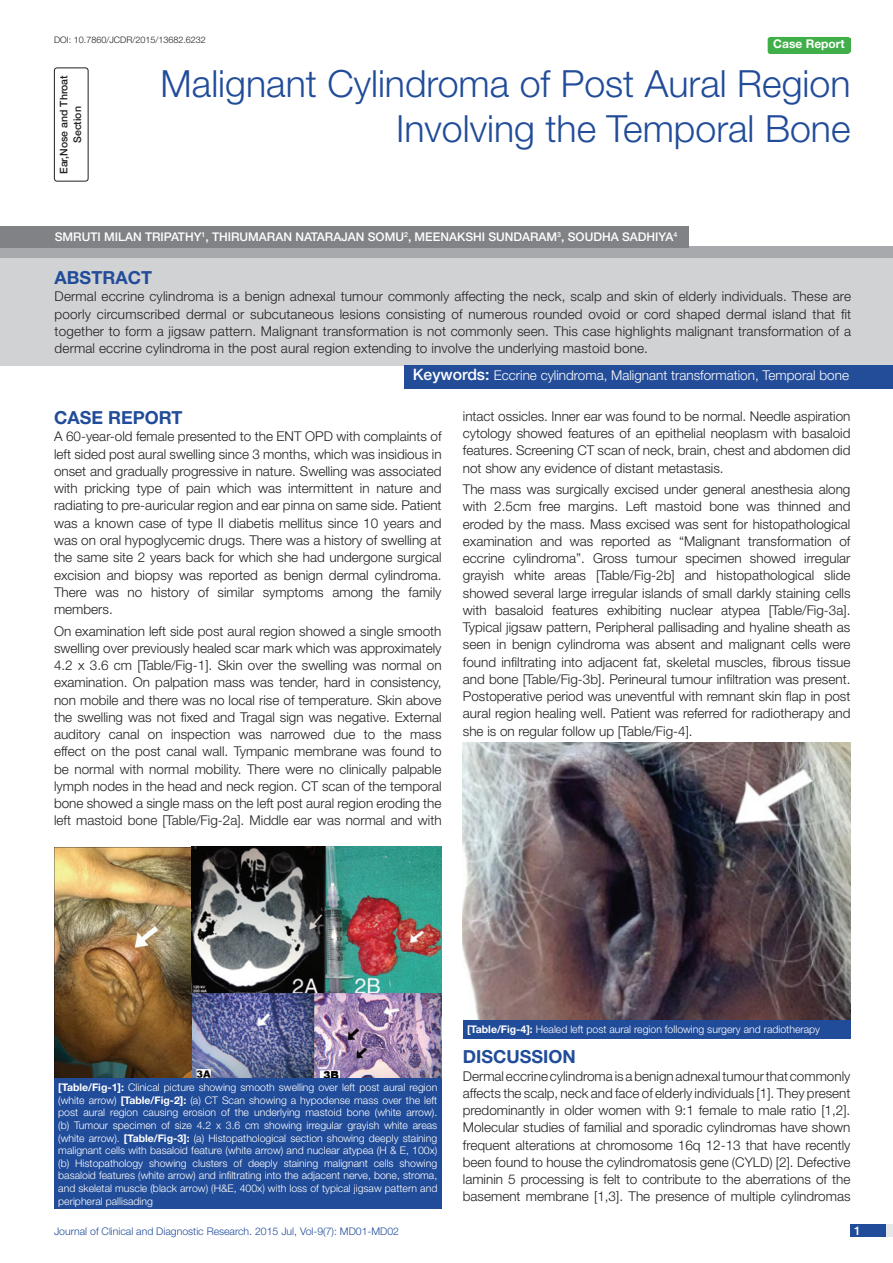
<style>
.page{position:relative;width:893px;height:1263px;background:#fff}
.page>*{position:absolute;margin:0;border:0;box-sizing:border-box;transform-origin:0 0}
.t1{font:300 37.5px/45px "Helvetica Neue";color:#214c99;text-align:right}
.Heading{font:700 18px "Helvetica Neue";color:#214c99}
.Abstract_head{font:700 18px "Helvetica Neue";color:#214c99}
.Body_text{font:300 13.5px/17.2px "Helvetica Neue";color:#231f20;text-align:justify}
.Abstract_Text{font:300 13.5px/17.2px "Helvetica Neue";letter-spacing:.01em;color:#231f20;text-align:justify}
.t2{font:300 13.5px "Helvetica Neue";color:#fff}
.Author{font:500 12px "Helvetica Neue";color:#fff}
.t3{font:700 12px "Helvetica Neue";color:#fff}
.Table_text{font:300 10.5px/12.6px "Helvetica Neue";color:#fff;text-align:justify}
.t4{font:300 10.5px "Helvetica Neue";color:#214c99}
.t5{font:500 10.5px/13.5px "Helvetica Neue";color:#231f20;text-align:center}
.DOI{font:300 9px "Helvetica Neue";color:#231f20}
.s1{color:#244d99}
.s2{font-weight:500;font-size:15.75px}
.s3{font-weight:700}
</style>
<div class="page">
<div style="left:850px;top:1224px;width:43px;height:13px;background:#e6e7e9"></div>
<div style="left:850px;top:1224px;width:35px;height:13px;background:#214c99"></div>
<div style="left:768px;top:37px;width:82px;height:17px;background:#40ae49;border-radius:3px"></div>
<div style="left:767px;top:39px;width:83px;height:13px;background:#40ae49"></div>
<div style="left:0;top:247px;width:893px;height:12px;background:#a8a9ad"></div>
<div style="left:0;top:259px;width:893px;height:107px;background:#d1d2d4"></div>
<div style="left:404px;top:365px;width:489px;height:23px;background:#244d99"></div>
<div style="left:0;top:226px;width:688px;height:21px;background:#808285"></div>
<div style="left:54px;top:68px;width:34px;height:114px;border:1px solid #231f20;border-radius:3px"></div>
<img style="left:54px;top:847px;width:388px;height:231px">
<div style="left:54px;top:1078px;width:388px;height:131px;background:#214c99"></div>
<img style="left:463px;top:743px;width:387px;height:277px">
<div style="left:463px;top:1020px;width:387px;height:18px;background:#214c99"></div>
<p class="DOI" style="left:54px;top:35px;width:153px">DOI: 10.7860/JCDR/2015/13682.6232</p>
<p class="t3" style="left:773px;top:37px;width:73px">Case Report</p>
<p class="t5" style="left:57px;top:174px;width:100px;rotate:-90deg">EAR,NOSE AND THROAT<br>SECTION</p>
<p class="t1" style="left:161px;top:60px;width:691px">Malignant Cylindroma of Post Aural Region<br>Involving the Temporal Bone</p>
<p class="Author" style="left:55px;top:229px;width:258px">SMRUTI MILAN TRIPATHY<sup>1</sup>, THIRUMARAN NATARA</p>
<p class="Author" style="left:341px;top:229px;width:337px">JAN SOMU <sup>2</sup>, MEENAKSHI SUNDARAM<sup>3</sup>, SOUDHA SADHIYA<sup>4</sup></p>
<p class="Abstract_head" style="left:55px;top:267px;width:99px">ABST<span class="s1">RAC</span>T</p>
<p class="Abstract_Text" style="left:55px;top:288px;width:798px">Dermal eccrine cylindroma is a benign adnexal tumour commonly affecting the neck, scalp and skin of elderly individuals. These are poorly circumscribed dermal or subcutaneous lesions consisting of numerous rounded ovoid or cord shaped dermal island that fit together to form a jigsaw pattern. Malignant transformation is not commonly seen. This case highlights malignant transformation of a dermal eccrine cylindroma in the post aural region extending to involve the underlying mastoid bone.</p>
<p class="t2" style="left:413px;top:367px;width:438px"><span class="s2">KEYWORDS:</span> Eccrine cylindroma, Malignant transformation, Temporal bone</p>
<p class="Heading" style="left:54px;top:407px;width:130px">CASE REPORT</p>
<p class="Body_text" style="left:54px;top:428px;width:389px">A 60-year-old female presented to the ENT OPD with complaints of left sided post aural swelling since 3 months, which was insidious in onset and gradually progressive in nature. Swelling was associated with pricking type of pain which was intermittent in nature and radiating to pre-auricular region and ear pinna on same side. Patient was a known case of type II diabetis mellitus since 10 years and was on oral hypoglycemic drugs. There was a history of swelling at the same site 2 years back for which she had undergone surgical excision and biopsy was reported as benign dermal cylindroma.<br>There was no history of similar symptoms among the family members.</p>
<p class="Body_text" style="left:54px;top:622px;width:389px">On examination left side post aural region showed a single smooth swelling over previously healed scar mark which was approximately 4.2 x 3.6 cm [Table/Fig-1]. Skin over the swelling was normal on examination. On palpation mass was tender, hard in consistency, non mobile and there was no local rise of temperature. Skin above the swelling was not fixed and Tragal sign was negative. External auditory canal on inspection was narrowed due to the mass effect on the post canal wall. Tympanic membrane was found to be normal with normal mobility. There were no clinically palpable lymph nodes in the head and neck region. CT scan of the temporal bone showed a single mass on the left post aural region eroding the left mastoid bone [Table/Fig-2a]. Middle ear was normal and with</p>
<p class="Body_text" style="left:463px;top:407px;width:389px">intact ossicles. Inner ear was found to be normal. Needle aspiration cytology showed features of an epithelial neoplasm with basaloid features. Screening CT scan of neck, brain, chest and abdomen did not show any evidence of distant metastasis.</p>
<p class="Body_text" style="left:463px;top:480px;width:389px">The mass was surgically excised under general anesthesia along with 2.5cm free margins. Left mastoid bone was thinned and eroded by the mass. Mass excised was sent for histopathological examination and was reported as “Malignant transformation of eccrine cylindroma”. Gross tumour specimen showed irregular grayish white areas [Table/Fig-2b] and histopathological slide showed several large irregular islands of small darkly staining cells with basaloid features exhibiting nuclear atypea [Table/Fig-3a].<br>Typical jigsaw pattern, Peripheral pallisading and hyaline sheath as seen in benign cylindroma was absent and malignant cells were found infiltrating into adjacent fat, skeletal muscles, fibrous tissue and bone [Table/Fig-3b]. Perineural tumour infiltration was present.<br>Postoperative period was uneventful with remnant skin flap in post aural region healing well. Patient was referred for radiotherapy and she is on regular follow up [Table/Fig-4].</p>
<p class="Table_text" style="left:58px;top:1081px;width:381px"><span class="s3">[Table/Fig-1]:</span> Clinical picture showing smooth swelling over left post aural region (white arrow) <span class="s3">[Table/Fig-2]:</span> (a) CT Scan showing a hypodense mass over the left post aural region causing erosion of the underlying mastoid bone (white arrow). (b) Tumour specimen of size 4.2 x 3.6 cm showing irregular grayish white areas (white arrow). <span class="s3">[Table/Fig-3]:</span> (a) Histopathological section showing deeply staining malignant cells with basaloid feature (white arrow) and nuclear atypea (H &amp; E, 100x) (b) Histopathology showing clusters of deeply staining malignant cells showing basaloid features (white arrow) and infiltrating into the adjacent nerve, bone, stroma, and skeletal muscle (black arrow) (H&amp;E, 400x) with loss of typical jigsaw pattern and peripheral pallisading</p>
<p class="Table_text" style="left:467px;top:1023px;width:354px"><span class="s3">[Table/Fig-4]:</span> Healed left post aural region following surgery and radiotherapy</p>
<p class="Heading" style="left:463px;top:1046px;width:115px">Discussion</p>
<p class="Body_text" style="left:463px;top:1067px;width:389px">Dermal eccrine cylindroma is a benign adnexal tumour that commonly affects the scalp, neck and face of elderly individuals [1]. They present predominantly in older women with 9:1 female to male ratio [1,2].<br>Molecular studies of familial and sporadic cylindromas have shown frequent alterations at chromosome 16q 12-13 that have recently been found to house the cylindromatosis gene (CYLD) [2]. Defective laminin 5 processing is felt to contribute to the aberrations of the basement membrane [1,3]. The presence of multiple cylindromas</p>
<p class="t4" style="left:54px;top:1225px;width:347px">Journal of Clinical and Diagnostic Research. 2015 Jul, Vol-9(7): MD01-MD02</p>
<p class="Author" style="left:854px;top:1223px;width:8px">1</p>
</div>
